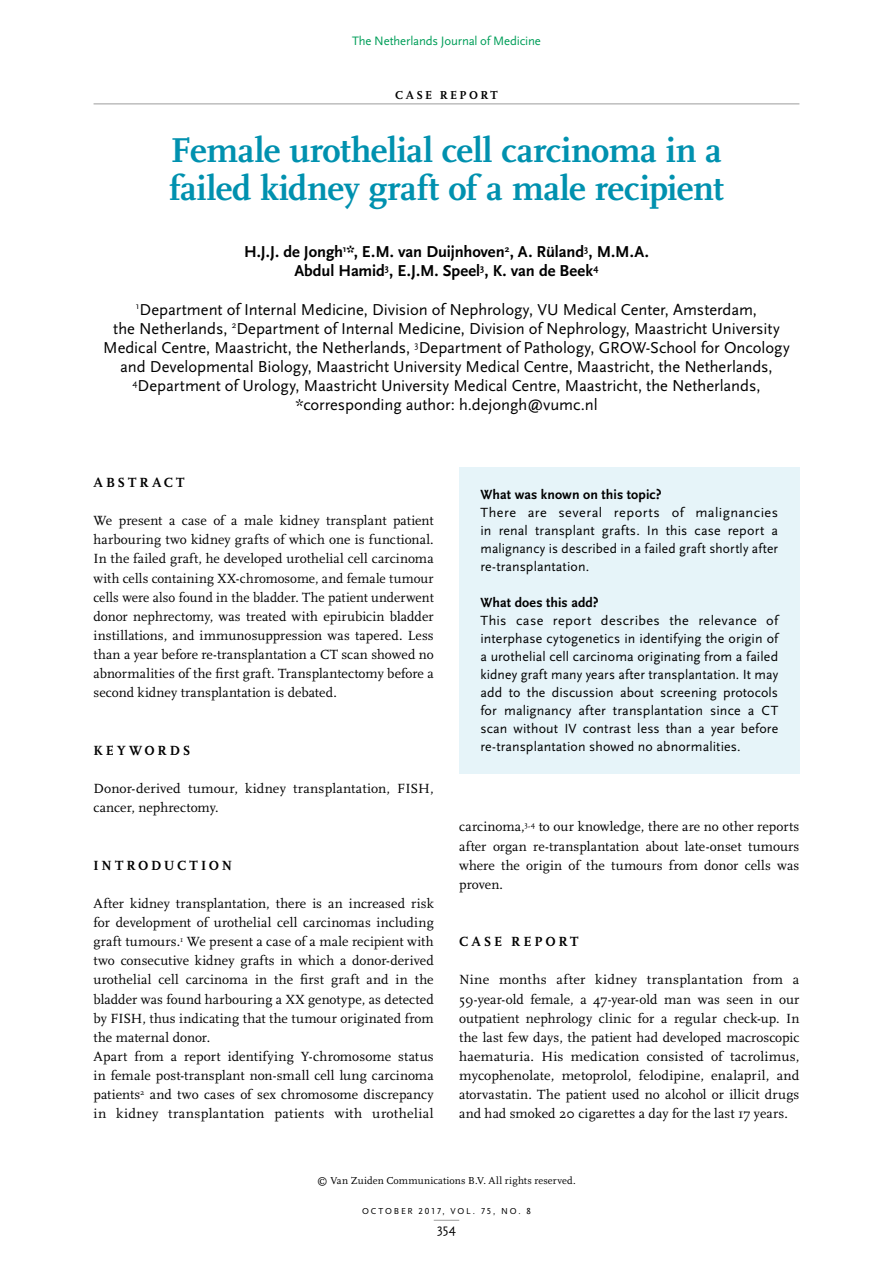
<style>
.page{position:relative;width:893px;height:1263px;background:#fff}
.page>*{position:absolute;margin:0;border:0;box-sizing:border-box;transform-origin:0 0}
.kop{font:700 36px/38.2px "Scala";letter-spacing:-.005em;color:#0091af}
.auteursinfo{font:16.5px/19.2px "Scala Sans";letter-spacing:-.005em;color:#000;text-align:center}
.auteurs{font:700 16.5px/19.2px "Scala Sans";letter-spacing:-.005em;color:#000;text-align:center}
.brood{font:13.8px/19.2px "Scala";letter-spacing:.01em;color:#000;text-align:justify}
.kader_brood{font:13.8px/18px "Scala Sans";letter-spacing:.01em;color:#000;text-align:justify}
.kader_tussenkop{font:700 13.8px "Scala Sans";letter-spacing:.005em;color:#000}
.tussenkop_1{font:700 13.8px "Scala";letter-spacing:.205em;color:#000}
.tussenkop_1-2{font:700 13.8px "Scala";letter-spacing:.225em;color:#000}
.t1{font:13.5px "Scala Sans";color:#000}
.t2{font:12.75px "Scala Sans";letter-spacing:-.01em;color:#009e59}
.rubriek{font:700 12px "Scala";letter-spacing:.2em;color:#000}
.t3{font:10.5px "Scala";letter-spacing:.015em;color:#000}
.t4{font:9px "Scala Sans Caps";letter-spacing:.205em;color:#000}
</style>
<div class="page">
<svg style="left:434px;top:1220px;width:25px;height:1px"></svg>
<hr style="left:94px;top:104px;width:705px;height:1px;background:#9d9d9c">
<div style="left:459px;top:468px;width:340px;height:306px;background:#e6f4f9"></div>
<p class="t2" style="left:352px;top:34px;width:190px">The Netherlands Journal of Medicine</p>
<p class="rubriek" style="left:395px;top:88px;width:104px">CASE REPORT</p>
<p class="kop" style="left:169px;top:131px;width:556px">Female urothelial cell carcinoma in a failed kidney graft of a male recipient</p>
<p class="auteurs" style="left:244px;top:243px;width:406px">H.J.J. de Jongh<sup>1</sup>*, E.M. van Duijnhoven<sup>2</sup>, A. Rüland<sup>3</sup>, M.M.A.<br>Abdul Hamid<sup>3</sup>, E.J.M. Speel<sup>3</sup>, K. van de Beek<sup>4</sup></p>
<p class="auteursinfo" style="left:103px;top:300px;width:688px"><sup>1</sup>Department of Internal Medicine, Division of Nephrology, VU Medical Center, Amsterdam,<br>the Netherlands, <sup>2</sup>Department of Internal Medicine, Division of Nephrology, Maastricht University Medical Centre, Maastricht, the Netherlands, <sup>3</sup>Department of Pathology, GROW-School for Oncology and Developmental Biology, Maastricht University Medical Centre, Maastricht, the Netherlands, <sup>4</sup>Department of Urology, Maastricht University Medical Centre, Maastricht, the Netherlands, *corresponding author: h.dejongh@vumc.nl</p>
<p class="tussenkop_1" style="left:94px;top:475px;width:92px">ABSTRACT</p>
<p class="brood" style="left:94px;top:511px;width:342px">We present a case of a male kidney transplant patient harbouring two kidney grafts of which one is functional.<br>In the failed graft, he developed urothelial cell carcinoma with cells containing XX-chromosome, and female tumour cells were also found in the bladder. The patient underwent donor nephrectomy, was treated with epirubicin bladder instillations, and immunosuppression was tapered. Less than a year before re-transplantation a CT scan showed no abnormalities of the first graft. Transplantectomy before a second kidney transplantation is debated.</p>
<p class="tussenkop_1-2" style="left:94px;top:742px;width:99px">KEYWORDS</p>
<p class="brood" style="left:94px;top:779px;width:342px">Donor-derived tumour, kidney transplantation, FISH, cancer, nephrectomy.</p>
<p class="tussenkop_1" style="left:94px;top:857px;width:140px">INTRODUCTION</p>
<p class="brood" style="left:94px;top:894px;width:342px">After kidney transplantation, there is an increased risk for development of urothelial cell carcinomas including graft tumours.<sup>1</sup> We present a case of a male recipient with two consecutive kidney grafts in which a donor-derived urothelial cell carcinoma in the first graft and in the bladder was found harbouring a XX genotype, as detected by FISH, thus indicating that the tumour originated from the maternal donor.</p>
<p class="brood" style="left:94px;top:1047px;width:342px">Apart from a report identifying Y-chromosome status in female post-transplant non-small cell lung carcinoma patients<sup>2</sup> and two cases of sex chromosome discrepancy in kidney transplantation patients with urothelial</p>
<p class="kader_tussenkop" style="left:480px;top:487px;width:183px">What was known on this topic?</p>
<p class="kader_brood" style="left:480px;top:504px;width:299px">There are several reports of malignancies in renal transplant grafts. In this case report a malignancy is described in a failed graft shortly after re-transplantation.</p>
<p class="kader_tussenkop" style="left:480px;top:595px;width:120px">What does this add?</p>
<p class="kader_brood" style="left:480px;top:612px;width:299px">This case report describes the relevance of interphase cytogenetics in identifying the origin of a urothelial cell carcinoma originating from a failed kidney graft many years after transplantation. It may add to the discussion about screening protocols for malignancy after transplantation since a CT scan without IV contrast less than a year before re-transplantation showed no abnormalities.</p>
<p class="brood" style="left:459px;top:817px;width:342px">carcinoma,<sup>3,4</sup> to our knowledge, there are no other reports after organ re-transplantation about late-onset tumours where the origin of the tumours from donor cells was proven.</p>
<p class="tussenkop_1" style="left:459px;top:934px;width:121px">CASE REPORT</p>
<p class="brood" style="left:459px;top:970px;width:342px">Nine months after kidney transplantation from a 59-year-old female, a 47-year-old man was seen in our outpatient nephrology clinic for a regular check-up. In the last few days, the patient had developed macroscopic haematuria. His medication consisted of tacrolimus, mycophenolate, metoprolol, felodipine, enalapril, and atorvastatin. The patient used no alcohol or illicit drugs and had smoked 20 cigarettes a day for the last 17 years.</p>
<p class="t3" style="left:317px;top:1174px;width:260px">© Van Zuiden Communications B.V. All rights reserved.</p>
<p class="t4" style="left:362px;top:1206px;width:170px">OCTOBER 2017, VOL. 75, NO. 8</p>
<p class="t1" style="left:437px;top:1221px;width:20px">354</p>
</div>
